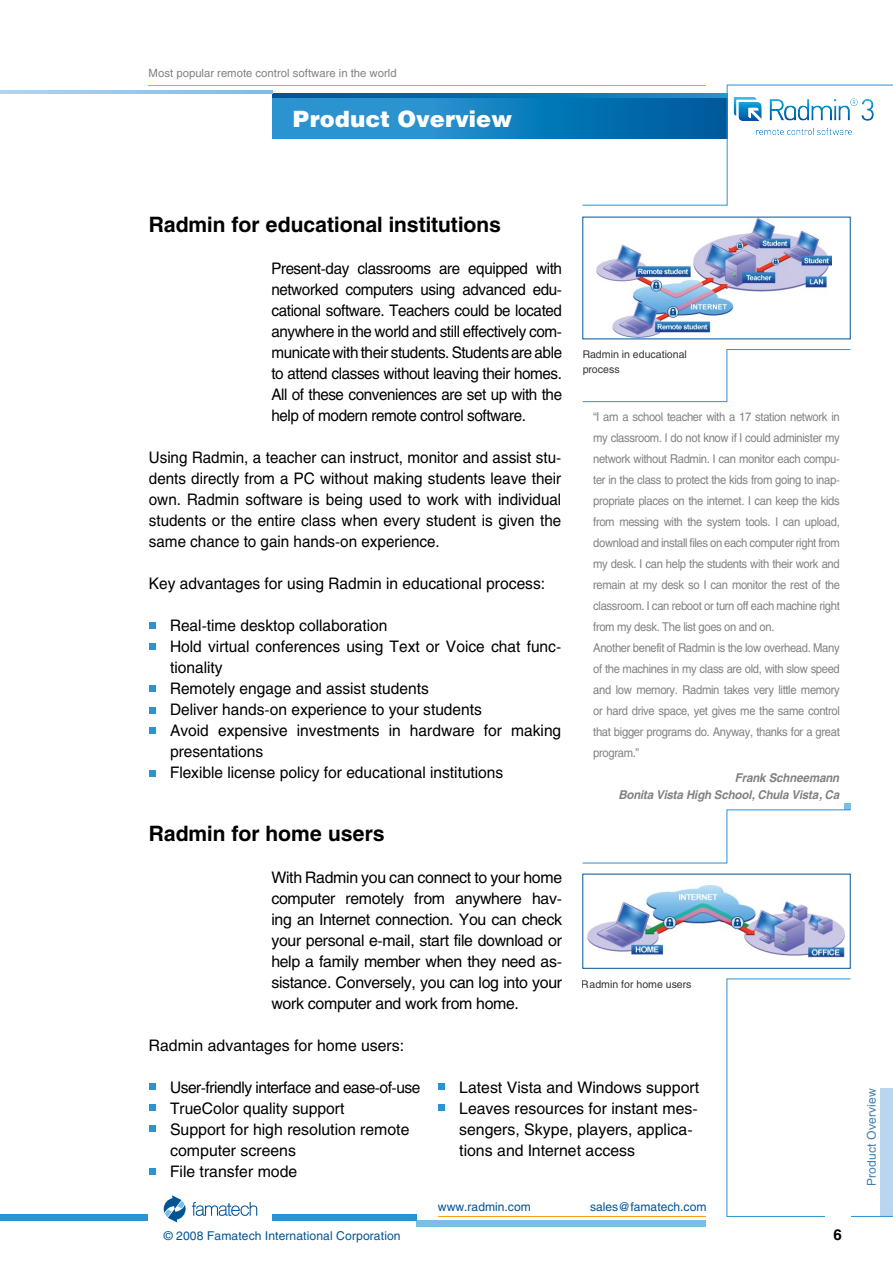
<style>
.page{position:relative;width:893px;height:1263px;background:#fff}
.page>*{position:absolute;margin:0;border:0;box-sizing:border-box;transform-origin:0 0}
.t1{font:900 22.5px "Helios";color:#fff}
.t2{font:700 21px "Helios";color:#000}
.t3{font:15.75px/21px "Helios";color:#000}
.t4{font:15.75px/21px "Helios";color:#000;text-align:justify;scale:.96 1}
.t5{font:700 15px "Helios";color:#000}
.t6{font:12px/21px "Helios";letter-spacing:-.03em;color:#808285;scale:.93 1}
.t7{font:12px "Helios";letter-spacing:.01em;color:#005496}
.t8{font:italic 700 12px/16.5px "Helios";letter-spacing:-.01em;color:#808285;text-align:right;scale:.95 1}
.t9{font:11.25px "Helios";color:#808285}
.t10{font:10.5px/15px "Helios";color:#000}
</style>
<div class="page">
<div style="left:417px;top:1220px;width:289px;height:7px;background:#79bde8"></div>
<div style="left:0;top:1214px;width:417px;height:6px;background:#2c93d1"></div>
<hr style="left:438px;top:1216px;width:268px;height:1px;background:#f5a01a">
<div style="left:149px;top:1206px;width:123px;height:31px;background:#fff"></div>
<svg style="left:192px;top:1202px;width:65px;height:14px"></svg>
<svg style="left:164px;top:1195px;width:22px;height:27px"></svg>
<svg style="left:272px;top:98px;width:310px;height:40px;background:#1f8ac8"></svg>
<svg style="left:272px;top:94px;width:310px;height:4px"></svg>
<svg style="left:582px;top:85px;width:311px;height:121px"></svg>
<hr style="left:149px;top:85px;width:557px;height:1px;background:#f5a01a">
<svg style="left:0;top:90px;width:272px;height:4px"></svg>
<img style="left:734px;top:96px;width:140px;height:39px">
<div style="left:844px;top:803px;width:6px;height:7px;background:#79bde8"></div>
<img style="left:597px;top:219px;width:235px;height:118px">
<svg style="left:582px;top:809px;width:269px;height:54px"></svg>
<div style="left:149px;top:622px;width:6px;height:7px;background:#2c93d1"></div>
<div style="left:149px;top:643px;width:6px;height:7px;background:#2c93d1"></div>
<svg style="left:149px;top:707px;width:6px;height:6px"></svg>
<div style="left:149px;top:685px;width:6px;height:7px;background:#2c93d1"></div>
<div style="left:149px;top:727px;width:6px;height:7px;background:#2c93d1"></div>
<svg style="left:582px;top:349px;width:269px;height:53px"></svg>
<div style="left:149px;top:1083px;width:6px;height:7px;background:#2c93d1"></div>
<div style="left:149px;top:1104px;width:6px;height:7px;background:#2c93d1"></div>
<div style="left:149px;top:1125px;width:6px;height:7px;background:#2c93d1"></div>
<img style="left:588px;top:885px;width:257px;height:72px">
<svg style="left:726px;top:978px;width:167px;height:239px"></svg>
<div style="left:438px;top:1083px;width:6px;height:7px;background:#2c93d1"></div>
<div style="left:438px;top:1104px;width:6px;height:7px;background:#2c93d1"></div>
<div style="left:825px;top:1213px;width:25px;height:6px;background:#fff"></div>
<svg style="left:149px;top:1168px;width:6px;height:6px"></svg>
<div style="left:149px;top:770px;width:7px;height:7px;background:#2c93d1"></div>
<p class="t9" style="left:149px;top:66px;width:250px">Most popular remote control software in the world</p>
<h1 class="t1" style="left:293px;top:104px;width:221px">Product Overview</h1>
<h2 class="t2" style="left:149px;top:212px;width:354px">Radmin for educational institutions</h2>
<p class="t4" style="left:271px;top:257px;width:304px">Present-day classrooms are equipped with networked computers using advanced edu&shy;cational software. Teachers could be located anywhere in the world and still effectively com&shy;municate with their students. Students are able to attend classes without leaving their homes.<br>All of these conveniences are set up with the help of modern remote control software.</p>
<p class="t4" style="left:149px;top:446px;width:431px">Using Radmin, a teacher can instruct, monitor and assist stu&shy;dents directly from a PC without making students leave their own. Radmin software is being used to work with individual students or the entire class when every student is given the same chance to gain hands-on experience.</p>
<p class="t3" style="left:149px;top:572px;width:398px">Key advantages for using Radmin in educational process:</p>
<p class="t3" style="left:170px;top:614px;width:393px">Real-time desktop collaboration<br>Hold virtual conferences using Text or Voice chat func&shy;tionality<br>Remotely engage and assist students<br>Deliver hands-on experience to your students<br>Avoid expensive investments in hardware for making presentations<br>Flexible license policy for educational institutions</p>
<h2 class="t2" style="left:149px;top:821px;width:237px">Radmin for home users</h2>
<p class="t3" style="left:271px;top:866px;width:292px;text-align:justify">With Radmin you can connect to your home computer remotely from anywhere hav&shy;ing an Internet connection. You can check your personal e-mail, start file download or help a family member when they need as&shy;sistance. Conversely, you can log into your work computer and work from home.</p>
<p class="t10" style="left:583px;top:346px;width:106px">Radmin in educational process</p>
<p class="t6" style="left:593px;top:406px;width:267px">“I am a school teacher with a 17 station network in my classroom. I do not know if I could administer my network without Radmin. I can monitor each compu&shy;ter in the class to protect the kids from going to inap&shy;propriate places on the internet. I can keep the kids from messing with the system tools. I can upload, download and install files on each computer right from my desk. I can help the students with their work and remain at my desk so I can monitor the rest of the classroom. I can reboot or turn off each machine right from my desk. The list goes on and on.<br>Another benefit of Radmin is the low overhead. Many of the machines in my class are old, with slow speed and low memory. Radmin takes very little memory or hard drive space, yet gives me the same control that bigger programs do. Anyway, thanks for a great program.”</p>
<p class="t8" style="left:619px;top:769px;width:234px">Frank Schneemann<br>Bonita Vista High School, Chula Vista, Ca</p>
<p class="t10" style="left:582px;top:976px;width:111px">Radmin for home users</p>
<p class="t3" style="left:149px;top:1034px;width:257px">Radmin advantages for home users:</p>
<p class="t3" style="left:170px;top:1076px;width:252px">User-friendly interface and ease-of-use<br>TrueColor quality support<br>Support for high resolution remote computer screens<br>File transfer mode</p>
<p class="t3" style="left:459px;top:1076px;width:241px">Latest Vista and Windows support<br>Leaves resources for instant mes&shy;sengers, Skype, players, applica&shy;tions and Internet access</p>
<p class="t7" style="left:438px;top:1199px;width:94px">www.radmin.com</p>
<p class="t7" style="left:590px;top:1199px;width:118px">sales@famatech.com</p>
<p class="t7" style="left:164px;top:1228px;width:238px">© 2008 Famatech International Corporation</p>
<p class="t5" style="left:833px;top:1225px;width:10px">6</p>
<p class="t7" style="left:864px;top:1186px;width:99px;rotate:-90deg">Product Overview</p>
</div>
